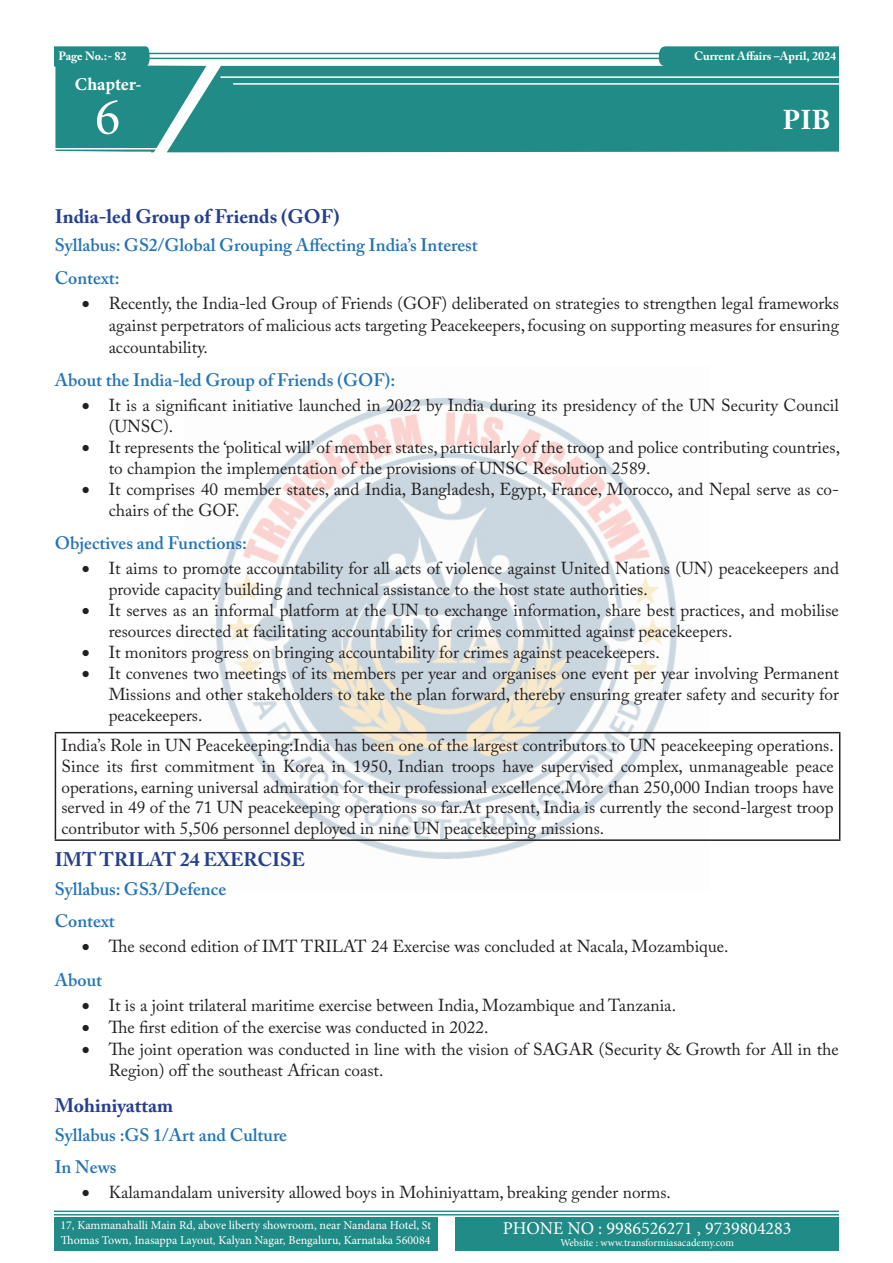
<style>
.page{position:relative;width:893px;height:1263px;background:#fff}
.page>*{position:absolute;margin:0;border:0;box-sizing:border-box;transform-origin:0 0}
.t1{font:52.5px "Minion Pro";color:#fff}
.Chapter_Name{font:700 27px "Adobe Caslon Pro";color:#fff}
.Main_Heading{font:700 19.5px "Adobe Caslon Pro";color:#253f8e}
.Sub_heading{font:600 18px "Adobe Caslon Pro";color:#2374b6}
.t2{font:18px "Minion Pro";color:#fff}
.t3{font:700 18px "Minion Pro";letter-spacing:-.005em;color:#fff}
.Paragraph{font:17.25px/21px "Adobe Caslon Pro";color:#231f20}
.t4{font:12px/14.4px "Minion Pro";letter-spacing:-.005em;color:#fff}
.t5{font:700 12px "Adobe Caslon Pro";color:#fff}
.t6{font:10.5px "Minion Pro";color:#fff}
</style>
<div class="page">
<hr style="left:148px;top:53px;width:691px;height:1px;background:#208b87">
<hr style="left:148px;top:58px;width:690px;height:1px;background:#208b87">
<div style="left:659px;top:46px;width:180px;height:20px;background:#208b87"></div>
<hr style="left:54px;top:1210px;width:785px;height:2px;background:#208b87">
<hr style="left:54px;top:1214px;width:785px;height:1px;background:#208b87">
<div style="left:54px;top:1217px;width:383px;height:34px;background:#208b87"></div>
<div style="left:455px;top:1217px;width:384px;height:34px;background:#208b87"></div>
<img style="left:184px;top:398px;width:524px;height:461px">
<hr style="left:55px;top:732px;width:785px;height:1px;background:#231f20">
<hr style="left:55px;top:733px;width:1px;height:106px;background:#231f20">
<hr style="left:839px;top:733px;width:1px;height:106px;background:#231f20">
<hr style="left:55px;top:839px;width:785px;height:2px;background:#231f20">
<div style="left:206px;top:66px;width:633px;height:86px;background:#208b87"></div>
<svg style="left:54px;top:46px;width:152px;height:106px;background:#3e9a97"></svg>
<hr style="left:53px;top:148px;width:104px;height:2px;background:#fff">
<hr style="left:220px;top:76px;width:620px;height:2px;background:#fff">
<hr style="left:233px;top:83px;width:606px;height:2px;background:#fff">
<p class="t5" style="left:59px;top:49px;width:70px">Page No.:- 82</p>
<p class="t5" style="left:694px;top:49px;width:143px">Current Affairs –April, 2024</p>
<p class="t3" style="left:75px;top:72px;width:68px">Chapter-</p>
<p class="t1" style="left:95px;top:82px;width:27px">6</p>
<p class="Chapter_Name" style="left:783px;top:104px;width:49px">PIB</p>
<p class="Main_Heading" style="left:55px;top:204px;width:286px">India-led Group of Friends (GOF)</p>
<p class="Sub_heading" style="left:55px;top:235px;width:425px">Syllabus: GS2/Global Grouping Affecting India’s Interest</p>
<p class="Sub_heading" style="left:55px;top:267px;width:67px">Context:</p>
<p class="Paragraph" style="left:109px;top:292px;width:732px;line-height:21.8px;text-align:justify;text-indent:-27px">• Recently, the India-led Group of Friends (GOF) deliberated on strategies to strengthen legal frameworks against perpetrators of malicious acts targeting Peacekeepers, focusing on supporting measures for ensuring accountability.</p>
<p class="Sub_heading" style="left:55px;top:369px;width:342px">About the India-led Group of Friends (GOF):</p>
<p class="Paragraph" style="left:109px;top:395px;width:732px;text-indent:-27px">• It is a significant initiative launched in 2022 by India during its presidency of the UN Security Council (UNSC).</p>
<p class="Paragraph" style="left:109px;top:437px;width:733px;text-indent:-27px">• It represents the ‘political will’ of member states, particularly of the troop and police contributing countries, to champion the implementation of the provisions of UNSC Resolution 2589.</p>
<p class="Paragraph" style="left:109px;top:479px;width:732px;text-indent:-27px">• It comprises 40 member states, and India, Bangladesh, Egypt, France, Morocco, and Nepal serve as co&shy;chairs of the GOF.</p>
<p class="Sub_heading" style="left:55px;top:532px;width:194px">Objectives and Functions:</p>
<p class="Paragraph" style="left:109px;top:557px;width:732px;text-indent:-27px">• It aims to promote accountability for all acts of violence against United Nations (UN) peacekeepers and provide capacity building and technical assistance to the host state authorities.</p>
<p class="Paragraph" style="left:109px;top:599px;width:732px;text-indent:-27px">• It serves as an informal platform at the UN to exchange information, share best practices, and mobilise resources directed at facilitating accountability for crimes committed against peacekeepers.</p>
<p class="Paragraph" style="left:82px;top:641px;width:580px">• It monitors progress on bringing accountability for crimes against peacekeepers.</p>
<p class="Paragraph" style="left:109px;top:662px;width:732px;text-align:justify;text-indent:-27px">• It convenes two meetings of its members per year and organises one event per year involving Permanent Missions and other stakeholders to take the plan forward, thereby ensuring greater safety and security for peacekeepers.</p>
<p class="Paragraph" style="left:61px;top:735px;width:774px;text-align:justify">India’s Role in UN Peacekeeping:India has been one of the largest contributors to UN peacekeeping operations.<br>Since its first commitment in Korea in 1950, Indian troops have supervised complex, unmanageable peace operations, earning universal admiration for their professional excellence.More than 250,000 Indian troops have served in 49 of the 71 UN peacekeeping operations so far.At present, India is currently the second-largest troop contributor with 5,506 personnel deployed in nine UN peacekeeping missions.</p>
<p class="Main_Heading" style="left:55px;top:848px;width:252px">IMT TRILAT 24 EXERCISE</p>
<p class="Sub_heading" style="left:55px;top:878px;width:173px">Syllabus: GS3/Defence</p>
<p class="Sub_heading" style="left:55px;top:910px;width:62px">Context</p>
<p class="Paragraph" style="left:82px;top:936px;width:648px">• The second edition of IMT TRILAT 24 Exercise was concluded at Nacala, Mozambique.</p>
<p class="Sub_heading" style="left:55px;top:969px;width:49px">About</p>
<p class="Paragraph" style="left:82px;top:994px;width:596px">• It is a joint trilateral maritime exercise between India, Mozambique and Tanzania.</p>
<p class="Paragraph" style="left:82px;top:1016px;width:408px">• The first edition of the exercise was conducted in 2022.</p>
<p class="Paragraph" style="left:109px;top:1038px;width:732px;line-height:21.8px;text-indent:-27px">• The joint operation was conducted in line with the vision of SAGAR (Security &amp; Growth for All in the<br>Region) off the southeast African coast.</p>
<p class="Main_Heading" style="left:55px;top:1093px;width:120px">Mohiniyattam</p>
<p class="Sub_heading" style="left:55px;top:1124px;width:234px">Syllabus :GS 1/Art and Culture</p>
<p class="Sub_heading" style="left:55px;top:1156px;width:63px">In News</p>
<p class="Paragraph" style="left:82px;top:1182px;width:591px">• Kalamandalam university allowed boys in Mohiniyattam, breaking gender norms.</p>
<p class="t4" style="left:60px;top:1218px;width:372px">17, Kammanahalli Main Rd, above liberty showroom, near Nandana Hotel, St<br>Thomas Town, Inasappa Layout, Kalyan Nagar, Bengaluru, Karnataka 560084</p>
<p class="t2" style="left:503px;top:1216px;width:290px">PHONE NO : 9986526271 , 9739804283</p>
<p class="t6" style="left:560px;top:1236px;width:175px">Website : www.transformiasacademy.com</p>
</div>
